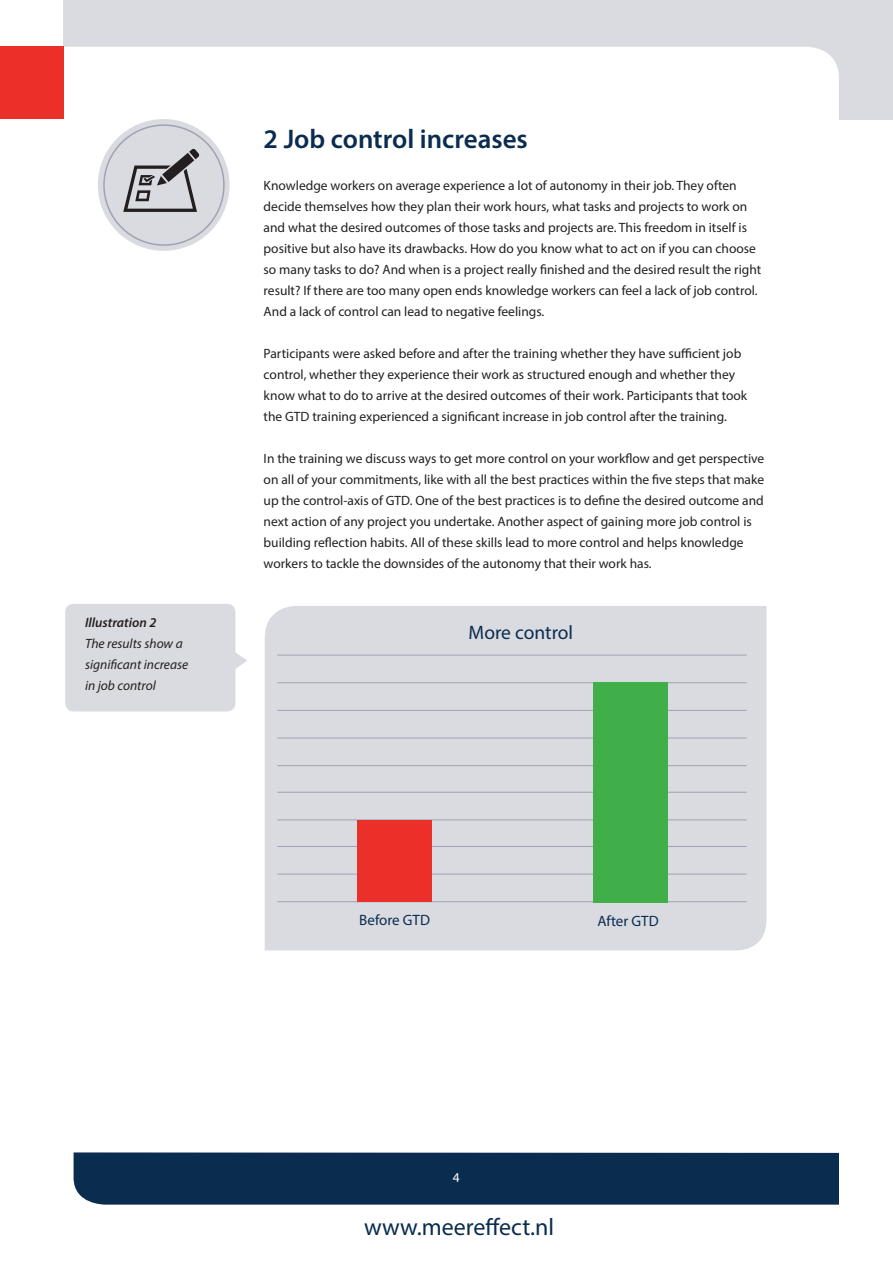
<style>
.page{position:relative;width:893px;height:1263px;background:#fff}
.page>*{position:absolute;margin:0;border:0;box-sizing:border-box;transform-origin:0 0}
.t1{font:600 27px "Myriad Pro";color:#0a2c4e}
.t2{font:24px "Myriad Pro";color:#0a2c4e}
.t3{font:19.5px "Myriad Pro";color:#0a2c4e}
.t4{font:15px "Myriad Pro";color:#0a2c4e}
.t5{font:13.5px/21px "Myriad Pro";color:#231f20}
.t6{font:italic 13.5px/21px "Myriad Pro";color:#231f20}
.t7{font:italic 600 13.5px "Myriad Pro";color:#231f20}
.t8{font:13.5px "Myriad Pro";color:#fff}
</style>
<div class="page">
<div style="left:74px;top:1152px;width:765px;height:53px;background:#0a2c4e"></div>
<div style="left:64px;top:0;width:829px;height:119px;background:#dadbe1"></div>
<div style="left:64px;top:47px;width:775px;height:84px;background:#fff"></div>
<div style="left:0;top:47px;width:64px;height:72px;background:#eb2f29"></div>
<div style="left:65px;top:604px;width:170px;height:107px;background:#dadbe1;border-radius:9px"></div>
<svg style="left:235px;top:651px;width:12px;height:21px"></svg>
<div style="left:265px;top:606px;width:501px;height:345px;background:#dadbe1"></div>
<hr style="left:277px;top:655px;width:470px;height:1px;background:#a0a2b2">
<hr style="left:277px;top:682px;width:470px;height:1px;background:#a0a2b2">
<hr style="left:277px;top:710px;width:470px;height:1px;background:#a0a2b2">
<hr style="left:277px;top:738px;width:470px;height:1px;background:#a0a2b2">
<hr style="left:277px;top:765px;width:470px;height:1px;background:#a0a2b2">
<hr style="left:277px;top:792px;width:470px;height:1px;background:#a0a2b2">
<hr style="left:277px;top:819px;width:470px;height:1px;background:#a0a2b2">
<hr style="left:277px;top:846px;width:470px;height:1px;background:#a0a2b2">
<hr style="left:277px;top:874px;width:470px;height:1px;background:#a0a2b2">
<hr style="left:277px;top:901px;width:470px;height:1px;background:#a0a2b2">
<div style="left:358px;top:821px;width:74px;height:81px;background:#eb2f29"></div>
<div style="left:593px;top:682px;width:74px;height:220px;background:#40ae49"></div>
<div style="left:98px;top:119px;width:132px;height:132px;background:#dadbe1;border-radius:50%"></div>
<div style="left:103px;top:124px;width:122px;height:122px;border:2px solid #a0a2b2;border-radius:50%"></div>
<svg style="left:123px;top:149px;width:76px;height:63px"></svg>
<p class="t7" style="left:85px;top:614px;width:73px">Illustration 2</p>
<p class="t6" style="left:85px;top:633px;width:105px">The results show a significant increase in job control</p>
<h1 class="t1" style="left:264px;top:122px;width:266px">2 Job control increases</h1>
<p class="t5" style="left:264px;top:175px;width:499px">Knowledge workers on average experience a lot of autonomy in their job. They often decide themselves how they plan their work hours, what tasks and projects to work on and what the desired outcomes of those tasks and projects are. This freedom in itself is positive but also have its drawbacks. How do you know what to act on if you can choose so many tasks to do? And when is a project really finished and the desired result the right result? If there are too many open ends knowledge workers can feel a lack of job control.<br>And a lack of control can lead to negative feelings.</p>
<p class="t5" style="left:264px;top:343px;width:485px">Participants were asked before and after the training whether they have sufficient job control, whether they experience their work as structured enough and whether they know what to do to arrive at the desired outcomes of their work. Participants that took the GTD training experienced a significant increase in job control after the training.</p>
<p class="t5" style="left:264px;top:448px;width:502px">In the training we discuss ways to get more control on your workflow and get perspective on all of your commitments, like with all the best practices within the five steps that make up the control-axis of GTD. One of the best practices is to define the desired outcome and next action of any project you undertake. Another aspect of gaining more job control is building reflection habits. All of these skills lead to more control and helps knowledge workers to tackle the downsides of the autonomy that their work has.</p>
<h3 class="t3" style="left:469px;top:620px;width:106px">More control</h3>
<p class="t4" style="left:359px;top:911px;width:72px">Before GTD</p>
<p class="t4" style="left:597px;top:911px;width:63px">After GTD</p>
<p class="t8" style="left:453px;top:1169px;width:8px">4</p>
<h2 class="t2" style="left:364px;top:1212px;width:191px">www.meereffect.nl</h2>
</div>
